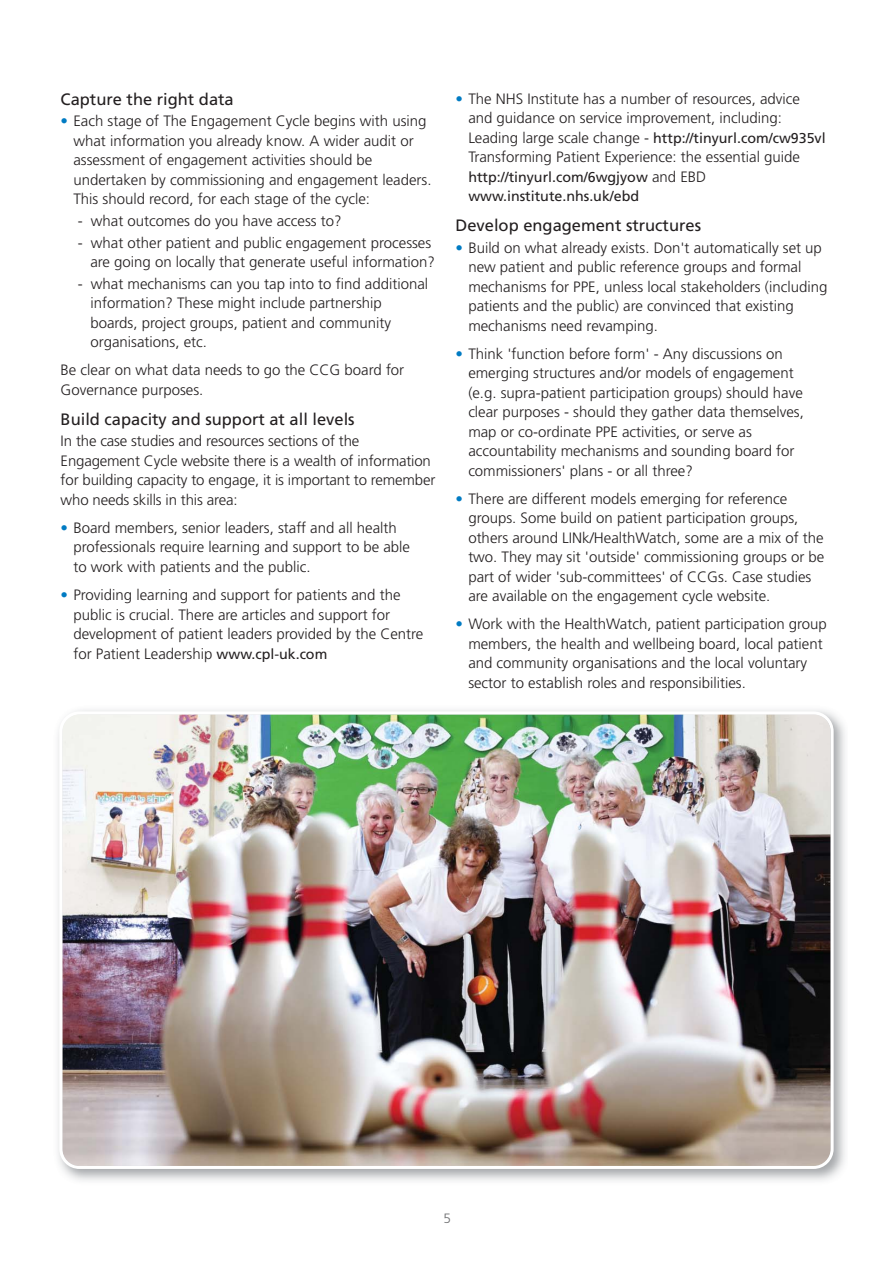
<style>
.page{position:relative;width:893px;height:1263px;background:#fff}
.page>*{position:absolute;margin:0;border:0;box-sizing:border-box;transform-origin:0 0}
.t1{font:16.5px "Frutiger";color:#231f20}
.t2{font:300 15px/19.5px "Frutiger";color:#231f20}
.t3{font:14.25px/19.5px "Frutiger";color:#231f20}
.t4{font:300 13.5px "Frutiger";color:#6d6e70}
.s1{color:#007bc3}
.s2{font-weight:400;font-size:14.25px}
.s3{font-weight:300;font-size:15px}
</style>
<div class="page">
<img style="left:58px;top:710px;width:787px;height:471px">
<img style="left:59px;top:711px;width:774px;height:458px">
<p class="t1" style="left:61px;top:92px;width:175px">Capture the right data</p>
<p class="t2" style="left:73px;top:112px;width:359px;text-indent:-13px"><span class="s1">•</span> Each stage of The Engagement Cycle begins with using what information you already know. A wider audit or assessment of engagement activities should be undertaken by commissioning and engagement leaders.<br>This should record, for each stage of the cycle:</p>
<p class="t2" style="left:78px;top:212px;width:265px">- what outcomes do you have access to?</p>
<p class="t2" style="left:78px;top:234px;width:359px;text-align:right">- what other patient and public engagement processes are going on locally that generate useful information?</p>
<p class="t2" style="left:90px;top:275px;width:339px;text-indent:-13px">- what mechanisms can you tap into to find additional information? These might include partnership boards, project groups, patient and community organisations, etc.</p>
<p class="t2" style="left:61px;top:361px;width:345px">Be clear on what data needs to go the CCG board for<br>Governance purposes.</p>
<p class="t1" style="left:61px;top:412px;width:295px">Build capacity and support at all levels</p>
<p class="t2" style="left:61px;top:433px;width:376px">In the case studies and resources sections of the Engagement Cycle website there is a wealth of information for building capacity to engage, it is important to remember who needs skills in this area:</p>
<p class="t2" style="left:73px;top:519px;width:338px;text-indent:-13px"><span class="s1">•</span> Board members, senior leaders, staff and all health professionals require learning and support to be able to work with patients and the public.</p>
<p class="t2" style="left:73px;top:586px;width:351px;text-indent:-13px"><span class="s1">•</span> Providing learning and support for patients and the public is crucial. There are articles and support for development of patient leaders provided by the Centre for Patient Leadership <span class="s2">www.cpl-uk.com</span></p>
<p class="t2" style="left:455px;top:90px;width:346px;text-align:center"><span class="s1">•</span> The NHS Institute has a number of resources, advice and guidance on service improvement, including:</p>
<p class="t3" style="left:468px;top:129px;width:359px"><span class="s3">Leading large scale change -</span> http://tinyurl.com/cw935vl</p>
<p class="t2" style="left:468px;top:148px;width:333px">Transforming Patient Experience: the essential guide</p>
<p class="t3" style="left:468px;top:168px;width:239px">http://tinyurl.com/6wgjyow <span class="s3">and EBD </span>www.institute.nhs.uk/ebd</p>
<p class="t1" style="left:455px;top:219px;width:247px">Develop engagement structures</p>
<p class="t2" style="left:468px;top:239px;width:360px;text-indent:-13px"><span class="s1">•</span> Build on what already exists. Don't automatically set up new patient and public reference groups and formal mechanisms for PPE, unless local stakeholders (including patients and the public) are convinced that existing mechanisms need revamping.</p>
<p class="t2" style="left:468px;top:345px;width:337px;text-indent:-13px"><span class="s1">•</span> Think 'function before form' - Any discussions on emerging structures and/or models of engagement (e.g. supra-patient participation groups) should have clear purposes - should they gather data themselves, map or co-ordinate PPE activities, or serve as accountability mechanisms and sounding board for commissioners' plans - or all three?</p>
<p class="t2" style="left:468px;top:490px;width:357px;text-indent:-13px"><span class="s1">•</span> There are different models emerging for reference groups. Some build on patient participation groups, others around LINk/HealthWatch, some are a mix of the two. They may sit 'outside' commissioning groups or be part of wider 'sub-committees' of CCGs. Case studies are available on the engagement cycle website.</p>
<p class="t2" style="left:468px;top:615px;width:360px;text-indent:-13px"><span class="s1">•</span> Work with the HealthWatch, patient participation group members, the health and wellbeing board, local patient and community organisations and the local voluntary sector to establish roles and responsibilities.</p>
<p class="t4" style="left:443px;top:1213px;width:9px">5</p>
</div>
